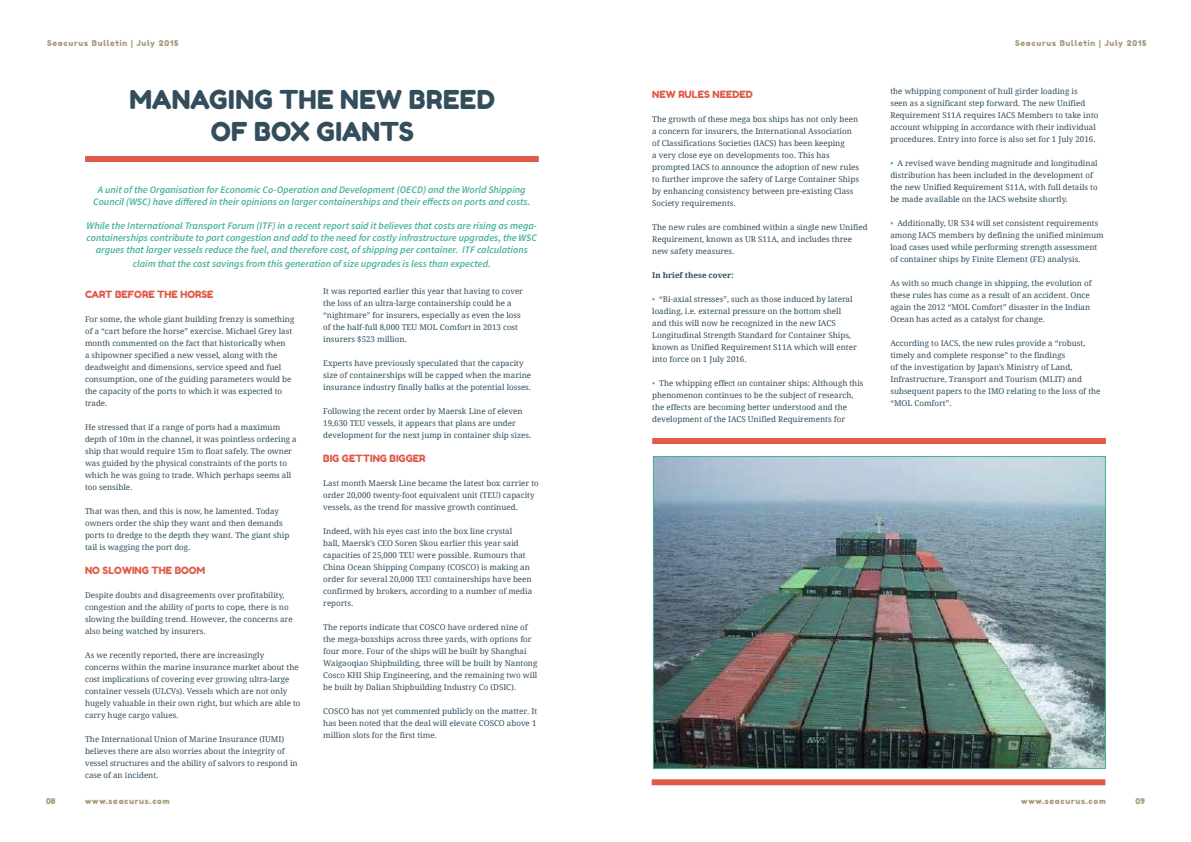
<style>
.page{position:relative;width:1191px;height:842px;background:#fff}
.page>*{position:absolute;margin:0;border:0;box-sizing:border-box;transform-origin:0 0}
.t1{font:26px/32px "Fredoka One";color:#344d5c;text-align:center}
.t2{font:italic 600 10px/12px "Source Sans Pro";color:#44b19d;text-align:center}
.t3{font:10px "Fredoka One";color:#df5a49}
.t4{font:8px/12px "Droid Serif";color:#344d5c}
.t5{font:8px "Fredoka One";letter-spacing:.1em;color:#a69976}
.t6{font:700 8px "Droid Serif";color:#344d5c}
.s1{color:#44b19d}
</style>
<div class="page">
<div style="left:85px;top:156px;width:454px;height:6px;background:#df5a49"></div>
<img style="left:655px;top:458px;width:449px;height:309px">
<div style="left:653px;top:456px;width:453px;height:313px;border:1px solid #44b19d"></div>
<div style="left:652px;top:438px;width:454px;height:6px;background:#df5a49"></div>
<div style="left:651px;top:779px;width:454px;height:6px;background:#df5a49"></div>
<p class="t5" style="left:47px;top:38px;width:133px">Seacurus Bulletin | July 2015</p>
<p class="t5" style="left:1015px;top:38px;width:133px">Seacurus Bulletin | July 2015</p>
<h1 class="t1" style="left:129px;top:84px;width:367px">MANAGING THE NEW BREED<br>OF BOX GIANTS</h1>
<p class="t2" style="left:93px;top:183px;width:439px">A unit of the Organisation for Economic Co-Operation and Development (OECD) and the World Shipping<br>Council (WSC) have differed in their opinions on larger containerships and their effects on ports and costs.</p>
<p class="t2" style="left:86px;top:219px;width:452px">While the International Transport Forum (ITF) in a recent report said it believes that costs are rising as mega&shy;containerships contribute to port congestion and add to the need for costly infrastructure upgrades, the WSC argues that larger vessels reduce the fuel, and therefore cost, of shipping per container. ITF calculations</p>
<p class="t2" style="left:133px;top:257px;width:360px">claim that the cost savings from this generation of size upgrades is less than expected.</p>
<p class="t3" style="left:85px;top:288px;width:130px">CART BEFORE THE HORSE</p>
<p class="t4" style="left:85px;top:313px;width:211px">For some, the whole giant building frenzy is something of a “cart before the horse” exercise. Michael Grey last month commented on the fact that historically when<br>a shipowner specified a new vessel, along with the deadweight and dimensions, service speed and fuel consumption, one of the guiding parameters would be the capacity of the ports to which it was expected to trade.</p>
<p class="t4" style="left:85px;top:421px;width:213px">He stressed that if a range of ports had a maximum depth of 10m in the channel, it was pointless ordering a ship that would require 15m to float safely. The owner was guided by the physical constraints of the ports to which he was going to trade. Which perhaps seems all too sensible.</p>
<p class="t4" style="left:85px;top:505px;width:206px">That was then, and this is now, he lamented. Today owners order the ship they want and then demands ports to dredge to the depth they want. The giant ship tail is wagging the port dog.</p>
<p class="t3" style="left:85px;top:564px;width:122px">NO SLOWING THE BOOM</p>
<p class="t4" style="left:85px;top:589px;width:209px">Despite doubts and disagreements over profitability, congestion and the ability of ports to cope, there is no slowing the building trend. However, the concerns are also being watched by insurers.</p>
<p class="t4" style="left:85px;top:649px;width:217px">As we recently reported, there are increasingly concerns within the marine insurance market about the cost implications of covering ever growing ultra-large container vessels (ULCVs). Vessels which are not only hugely valuable in their own right, but which are able to carry huge cargo values.</p>
<p class="t4" style="left:85px;top:733px;width:214px">The International Union of Marine Insurance (IUMI) believes there are also worries about the integrity of vessel structures and the ability of salvors to respond in case of an incident.</p>
<p class="t4" style="left:323px;top:285px;width:201px">It was reported earlier this year that having to cover the loss of an ultra-large containership could be a “nightmare” for insurers, especially as even the loss of the half-full 8,000 TEU MOL Comfort in 2013 cost insurers $523 million.</p>
<p class="t4" style="left:323px;top:357px;width:209px">Experts have previously speculated that the capacity size of containerships will be capped when the marine insurance industry finally balks at the potential losses.</p>
<p class="t4" style="left:323px;top:405px;width:210px">Following the recent order by Maersk Line of eleven<br>19,630 TEU vessels, it appears that plans are under development for the next jump in container ship sizes.</p>
<p class="t3" style="left:323px;top:452px;width:104px">BIG GETTING BIGGER</p>
<p class="t4" style="left:323px;top:477px;width:217px">Last month Maersk Line became the latest box carrier to order 20,000 twenty-foot equivalent unit (TEU) capacity vessels, as the trend for massive growth continued.</p>
<p class="t4" style="left:323px;top:525px;width:210px">Indeed, with his eyes cast into the box line crystal<br>ball, Maersk’s CEO Soren Skou earlier this year said capacities of 25,000 TEU were possible. Rumours that China Ocean Shipping Company (COSCO) is making an order for several 20,000 TEU containerships have been confirmed by brokers, according to a number of media reports.</p>
<p class="t4" style="left:323px;top:621px;width:216px">The reports indicate that COSCO have ordered nine of the mega-boxships across three yards, with options for four more. Four of the ships will be built by Shanghai Waigaoqiao Shipbuilding, three will be built by Nantong Cosco KHI Ship Engineering, and the remaining two will be built by Dalian Shipbuilding Industry Co (DSIC).</p>
<p class="t4" style="left:323px;top:705px;width:215px;text-align:justify">COSCO has not yet commented publicly on the matter. It has been noted that the deal will elevate COSCO above 1 million slots for the first time.</p>
<p class="t3" style="left:652px;top:88px;width:102px">NEW RULES NEEDED</p>
<p class="t4" style="left:652px;top:113px;width:208px">The growth of these mega box ships has not only been a concern for insurers, the International Association of Classifications Societies (IACS) has been keeping<br>a very close eye on developments too. This has prompted IACS to announce the adoption of new rules to further improve the safety of Large Container Ships by enhancing consistency between pre-existing Class Society requirements.</p>
<p class="t4" style="left:652px;top:221px;width:217px">The new rules are combined within a single new Unified<br>Requirement, known as UR S11A, and includes three new safety measures.</p>
<p class="t6" style="left:652px;top:270px;width:83px">In brief these cover:</p>
<p class="t4" style="left:652px;top:293px;width:206px"><span class="s1">•</span> “Bi-axial stresses”, such as those induced by lateral loading, i.e. external pressure on the bottom shell and this will now be recognized in the new IACS Longitudinal Strength Standard for Container Ships, known as Unified Requirement S11A which will enter into force on 1 July 2016.</p>
<p class="t4" style="left:652px;top:377px;width:213px"><span class="s1">•</span> The whipping effect on container ships: Although this phenomenon continues to be the subject of research, the effects are becoming better understood and the development of the IACS Unified Requirements for</p>
<p class="t4" style="left:890px;top:85px;width:209px">the whipping component of hull girder loading is<br>seen as a significant step forward. The new Unified Requirement S11A requires IACS Members to take into account whipping in accordance with their individual procedures. Entry into force is also set for 1 July 2016.</p>
<p class="t4" style="left:890px;top:157px;width:209px"><span class="s1">•</span> A revised wave bending magnitude and longitudinal distribution has been included in the development of the new Unified Requirement S11A, with full details to be made available on the IACS website shortly.</p>
<p class="t4" style="left:890px;top:217px;width:215px"><span class="s1">•</span> Additionally, UR S34 will set consistent requirements among IACS members by defining the unified minimum load cases used while performing strength assessment of container ships by Finite Element (FE) analysis.</p>
<p class="t4" style="left:890px;top:277px;width:203px">As with so much change in shipping, the evolution of these rules has come as a result of an accident. Once again the 2012 “MOL Comfort” disaster in the Indian Ocean has acted as a catalyst for change.</p>
<p class="t4" style="left:890px;top:337px;width:212px">According to IACS, the new rules provide a “robust, timely and complete response” to the findings<br>of the investigation by Japan’s Ministry of Land, Infrastructure, Transport and Tourism (MLIT) and subsequent papers to the IMO relating to the loss of the “MOL Comfort”.</p>
<p class="t5" style="left:46px;top:796px;width:11px">08</p>
<p class="t5" style="left:85px;top:796px;width:86px">www.seacurus.com</p>
<p class="t5" style="left:1021px;top:796px;width:86px">www.seacurus.com</p>
<p class="t5" style="left:1135px;top:796px;width:11px">09</p>
</div>
